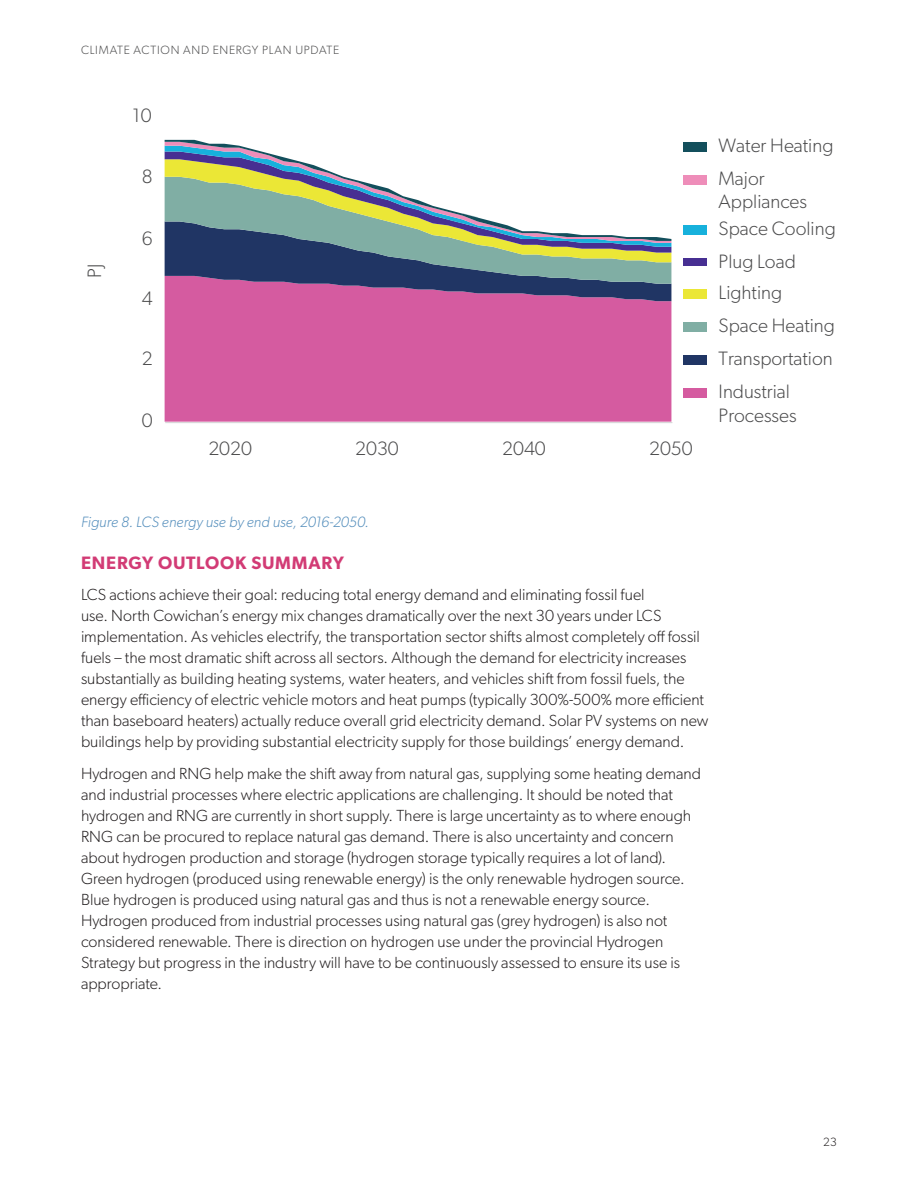
<style>
.page{position:relative;width:918px;height:1188px;background:#fff}
.page>*{position:absolute;margin:0;border:0;box-sizing:border-box;transform-origin:0 0}
.t1{font:300 19.5px/33px "Gibson";color:#4b4b4c}
.H3_-_all_caps{font:600 18px "Gibson";letter-spacing:.04em;color:#d23b75}
.Body{font:300 16.2px/21px "Gibson";color:#231f20}
.t2{font:italic 300 15px "Gibson";color:#5790bd}
.t3{font:300 12px "Gibson";letter-spacing:.06em;color:#4b4b4c}
.t4{font:300 12px "Gibson";color:#231f20}
</style>
<div class="page">
<div style="left:165px;top:301px;width:506px;height:121px;background:#d55ba0"></div>
<svg style="left:165px;top:284px;width:506px;height:17px;background:#944e8b"></svg>
<svg style="left:165px;top:262px;width:506px;height:22px;background:#485d7b"></svg>
<svg style="left:165px;top:253px;width:506px;height:9px;background:#678173"></svg>
<svg style="left:165px;top:247px;width:506px;height:6px;background:#6e8072"></svg>
<svg style="left:165px;top:243px;width:506px;height:4px;background:#597284"></svg>
<svg style="left:165px;top:140px;width:506px;height:101px"></svg>
<hr style="left:165px;top:422px;width:507px;height:1px;background:#d2d2d4">
<div style="left:683px;top:142px;width:23px;height:10px;background:#134f5c"></div>
<div style="left:683px;top:175px;width:23px;height:10px;background:#ee8db9"></div>
<div style="left:683px;top:225px;width:23px;height:10px;background:#17b1dc"></div>
<div style="left:683px;top:258px;width:23px;height:8px;background:#472f92"></div>
<div style="left:683px;top:290px;width:23px;height:9px;background:#ebe736"></div>
<div style="left:683px;top:323px;width:23px;height:9px;background:#80aea4"></div>
<div style="left:683px;top:356px;width:23px;height:9px;background:#203564"></div>
<div style="left:683px;top:389px;width:23px;height:9px;background:#d55ba0"></div>
<p class="t3" style="left:81px;top:43px;width:260px">CLIMATE ACTION AND ENERGY PLAN UPDATE</p>
<p class="t1" style="left:133px;top:99px;width:20px">10</p>
<p class="t1" style="left:142px;top:159px;width:12px">8</p>
<p class="t1" style="left:78px;top:278px;width:16px;rotate:-90deg">PJ</p>
<p class="t1" style="left:142px;top:221px;width:12px">6</p>
<p class="t1" style="left:142px;top:282px;width:12px">4</p>
<p class="t1" style="left:142px;top:342px;width:12px">2</p>
<p class="t1" style="left:142px;top:404px;width:12px">0</p>
<p class="t1" style="left:208px;top:431px;width:45px">2020</p>
<p class="t1" style="left:355px;top:431px;width:45px">2030</p>
<p class="t1" style="left:502px;top:431px;width:45px">2040</p>
<p class="t1" style="left:649px;top:431px;width:45px">2050</p>
<p class="t1" style="left:719px;top:128px;width:116px">Water Heating<br>Major</p>
<p class="t1" style="left:719px;top:187px;width:119px;line-height:27.2px">Appliances<br>Space Cooling</p>
<p class="t1" style="left:719px;top:246px;width:79px;line-height:31px">Plug Load<br>Lighting</p>
<p class="t1" style="left:719px;top:309px;width:118px;text-align:justify">Space Heating Transportation Industrial</p>
<p class="t1" style="left:719px;top:398px;width:80px">Processes</p>
<p class="t2" style="left:81px;top:512px;width:290px">Figure 8. LCS energy use by end use, 2016-2050.</p>
<h3 class="H3_-_all_caps" style="left:81px;top:552px;width:264px">ENERGY OUTLOOK SUMMARY</h3>
<p class="Body" style="left:81px;top:584px;width:629px">LCS actions achieve their goal: reducing total energy demand and eliminating fossil fuel<br>use. North Cowichan’s energy mix changes dramatically over the next 30 years under LCS implementation. As vehicles electrify, the transportation sector shifts almost completely off fossil fuels – the most dramatic shift across all sectors. Although the demand for electricity increases substantially as building heating systems, water heaters, and vehicles shift from fossil fuels, the energy efficiency of electric vehicle motors and heat pumps (typically 300%-500% more efficient than baseboard heaters) actually reduce overall grid electricity demand. Solar PV systems on new buildings help by providing substantial electricity supply for those buildings’ energy demand.</p>
<p class="Body" style="left:81px;top:762px;width:622px">Hydrogen and RNG help make the shift away from natural gas, supplying some heating demand and industrial processes where electric applications are challenging. It should be noted that hydrogen and RNG are currently in short supply. There is large uncertainty as to where enough RNG can be procured to replace natural gas demand. There is also uncertainty and concern about hydrogen production and storage (hydrogen storage typically requires a lot of land).<br>Green hydrogen (produced using renewable energy) is the only renewable hydrogen source.<br>Blue hydrogen is produced using natural gas and thus is not a renewable energy source.<br>Hydrogen produced from industrial processes using natural gas (grey hydrogen) is also not considered renewable. There is direction on hydrogen use under the provincial Hydrogen Strategy but progress in the industry will have to be continuously assessed to ensure its use is appropriate.</p>
<p class="t4" style="left:823px;top:1135px;width:15px">23</p>
</div>
